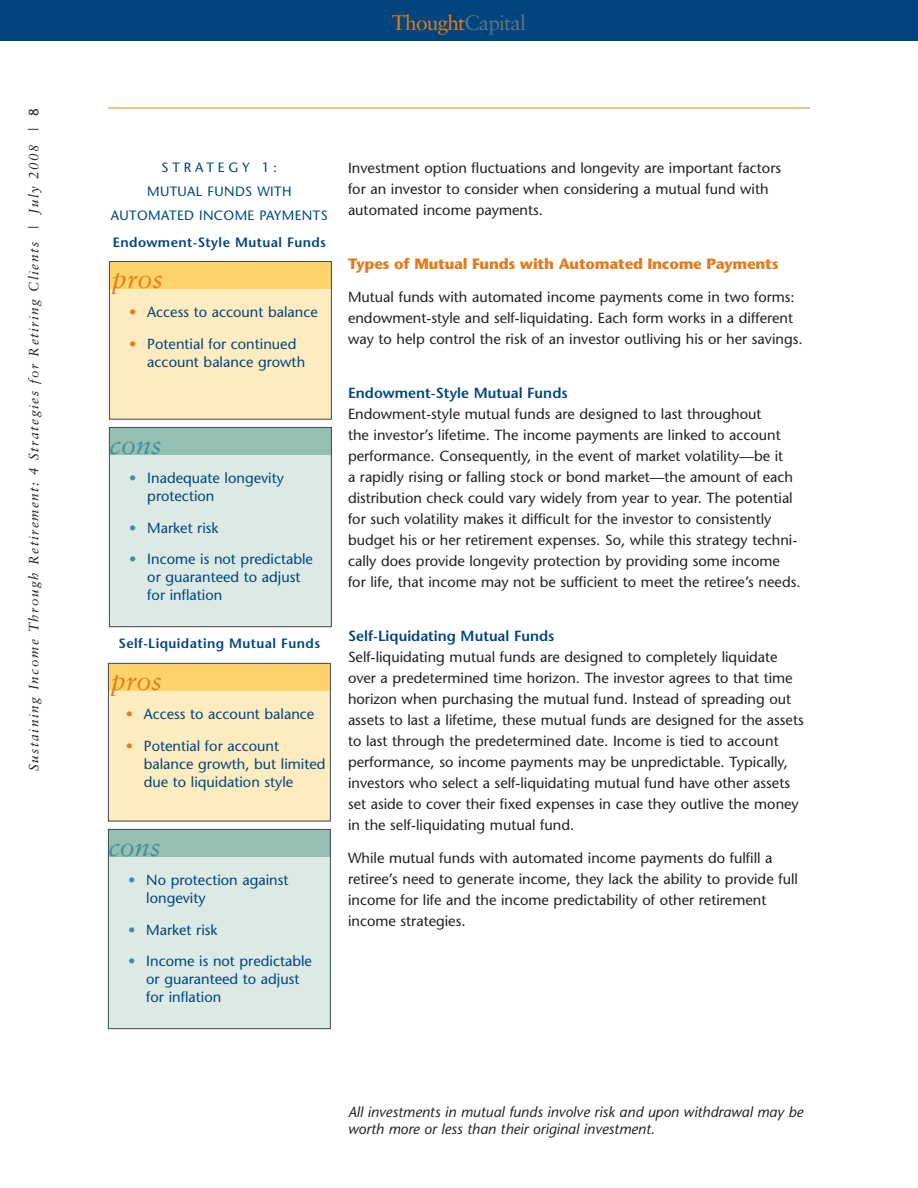
<style>
.page{position:relative;width:918px;height:1188px;background:#fff}
.page>*{position:absolute;margin:0;border:0;box-sizing:border-box;transform-origin:0 0}
.t1{font:italic 27px "Sabon";color:#e37c1c}
.t2{font:italic 27px "Sabon";color:#428f9c}
.t3{font:21px "Sabon";letter-spacing:-.04em;color:#e37c1c}
.t4{font:700 15px "Stone Sans";letter-spacing:-.02em;color:#e37c1c}
.t5{font:14.7px/21px "Stone Sans";color:#231f20}
.t6{font:14.7px/18px "Stone Sans";color:#01457f}
.t7{font:italic 14.7px/16.5px "Stone Sans";color:#231f20}
.t8{font:600 14.7px "Stone Sans";color:#01457f}
.t9{font:italic 13.5px "Sabon";letter-spacing:.11em;color:#231f20}
.t10{font:600 13.5px "Stone Sans";letter-spacing:.03em;color:#01457f}
.t11{font:13.5px/24px "Stone Sans";letter-spacing:.03em;color:#01457f;text-align:center}
.s1{font-family:"Stone Sans";font-style:normal}
.s2{color:#66747c}
.s3{color:#e37c1c}
.s4{color:#428f9c}
</style>
<div class="page">
<div style="left:0;top:0;width:918px;height:40px;background:#01457f"></div>
<hr style="left:108px;top:108px;width:702px;height:1px;background:#e37c1c">
<div style="left:109px;top:261px;width:223px;height:159px;background:#feecc1"></div>
<div style="left:109px;top:261px;width:223px;height:28px;background:#fed36b"></div>
<div style="left:109px;top:261px;width:223px;height:159px;border:1px solid #3a4b54"></div>
<div style="left:109px;top:427px;width:223px;height:199px;background:#dceae5"></div>
<div style="left:109px;top:427px;width:223px;height:28px;background:#95bfb3"></div>
<div style="left:109px;top:427px;width:223px;height:200px;border:1px solid #3a4b54"></div>
<div style="left:108px;top:663px;width:223px;height:159px;background:#feecc1"></div>
<div style="left:108px;top:663px;width:223px;height:28px;background:#fed36b"></div>
<div style="left:108px;top:663px;width:223px;height:158px;border:1px solid #3a4b54"></div>
<div style="left:108px;top:829px;width:223px;height:199px;background:#dceae5"></div>
<div style="left:108px;top:829px;width:223px;height:28px;background:#95bfb3"></div>
<div style="left:108px;top:829px;width:223px;height:200px;border:1px solid #3a4b54"></div>
<p class="t9" style="left:28px;top:771px;width:664px;rotate:-90deg">Sustaining Income Through Retirement: 4 Strategies for Retiring Clients | July 2008 | <span class="s1">8</span></p>
<h2 class="t3" style="left:392px;top:13px;width:136px">Thought<span class="s2">Capital</span></h2>
<p class="t11" style="left:111px;top:157px;width:218px">STRATEGY 1:<br>MUTUAL FUNDS WITH<br>AUTOMATED INCOME PAYMENTS</p>
<p class="t10" style="left:113px;top:237px;width:215px">Endowment-Style Mutual Funds</p>
<h1 class="t1" style="left:112px;top:267px;width:53px">pros</h1>
<p class="t6" style="left:129px;top:305px;width:190px"><span class="s3">•</span> Access to account balance</p>
<p class="t6" style="left:147px;top:336px;width:159px;text-indent:-18px"><span class="s3">•</span> Potential for continued account balance growth</p>
<h1 class="t2" style="left:109px;top:433px;width:54px">cons</h1>
<p class="t6" style="left:147px;top:471px;width:138px;text-indent:-18px"><span class="s4">•</span> Inadequate longevity protection</p>
<p class="t6" style="left:129px;top:520px;width:91px"><span class="s4">•</span> Market risk</p>
<p class="t6" style="left:147px;top:552px;width:167px;text-indent:-18px"><span class="s4">•</span> Income is not predictable or guaranteed to adjust for inflation</p>
<p class="t10" style="left:119px;top:638px;width:203px">Self-Liquidating Mutual Funds</p>
<h1 class="t1" style="left:111px;top:669px;width:53px">pros</h1>
<p class="t6" style="left:126px;top:707px;width:190px"><span class="s3">•</span> Access to account balance</p>
<p class="t6" style="left:144px;top:738px;width:183px;text-indent:-18px"><span class="s3">•</span> Potential for account balance growth, but limited due to liquidation style</p>
<h1 class="t2" style="left:108px;top:835px;width:54px">cons</h1>
<p class="t6" style="left:146px;top:873px;width:144px;text-indent:-18px"><span class="s4">•</span> No protection against longevity</p>
<p class="t6" style="left:128px;top:922px;width:91px"><span class="s4">•</span> Market risk</p>
<p class="t6" style="left:146px;top:954px;width:167px;text-indent:-18px"><span class="s4">•</span> Income is not predictable or guaranteed to adjust for inflation</p>
<p class="t5" style="left:348px;top:159px;width:435px">Investment option fluctuations and longevity are important factors for an investor to consider when considering a mutual fund with automated income payments.</p>
<p class="t4" style="left:348px;top:258px;width:432px">Types of Mutual Funds with Automated Income Payments</p>
<p class="t5" style="left:348px;top:288px;width:456px">Mutual funds with automated income payments come in two forms: endowment-style and self-liquidating. Each form works in a different way to help control the risk of an investor outliving his or her savings.</p>
<p class="t8" style="left:348px;top:387px;width:221px">Endowment-Style Mutual Funds</p>
<p class="t5" style="left:348px;top:405px;width:454px">Endowment-style mutual funds are designed to last throughout<br>the investor’s lifetime. The income payments are linked to account performance. Consequently, in the event of market volatility—be it<br>a rapidly rising or falling stock or bond market—the amount of each distribution check could vary widely from year to year. The potential for such volatility makes it difficult for the investor to consistently budget his or her retirement expenses. So, while this strategy techni&shy;cally does provide longevity protection by providing some income for life, that income may not be sufficient to meet the retiree’s needs.</p>
<p class="t8" style="left:348px;top:630px;width:208px">Self-Liquidating Mutual Funds</p>
<p class="t5" style="left:348px;top:648px;width:457px">Self-liquidating mutual funds are designed to completely liquidate over a predetermined time horizon. The investor agrees to that time horizon when purchasing the mutual fund. Instead of spreading out assets to last a lifetime, these mutual funds are designed for the assets to last through the predetermined date. Income is tied to account performance, so income payments may be unpredictable. Typically, investors who select a self-liquidating mutual fund have other assets set aside to cover their fixed expenses in case they outlive the money in the self-liquidating mutual fund.</p>
<p class="t5" style="left:348px;top:849px;width:452px">While mutual funds with automated income payments do fulfill a retiree’s need to generate income, they lack the ability to provide full income for life and the income predictability of other retirement income strategies.</p>
<p class="t7" style="left:348px;top:1106px;width:457px">All investments in mutual funds involve risk and upon withdrawal may be worth more or less than their original investment.</p>
</div>
